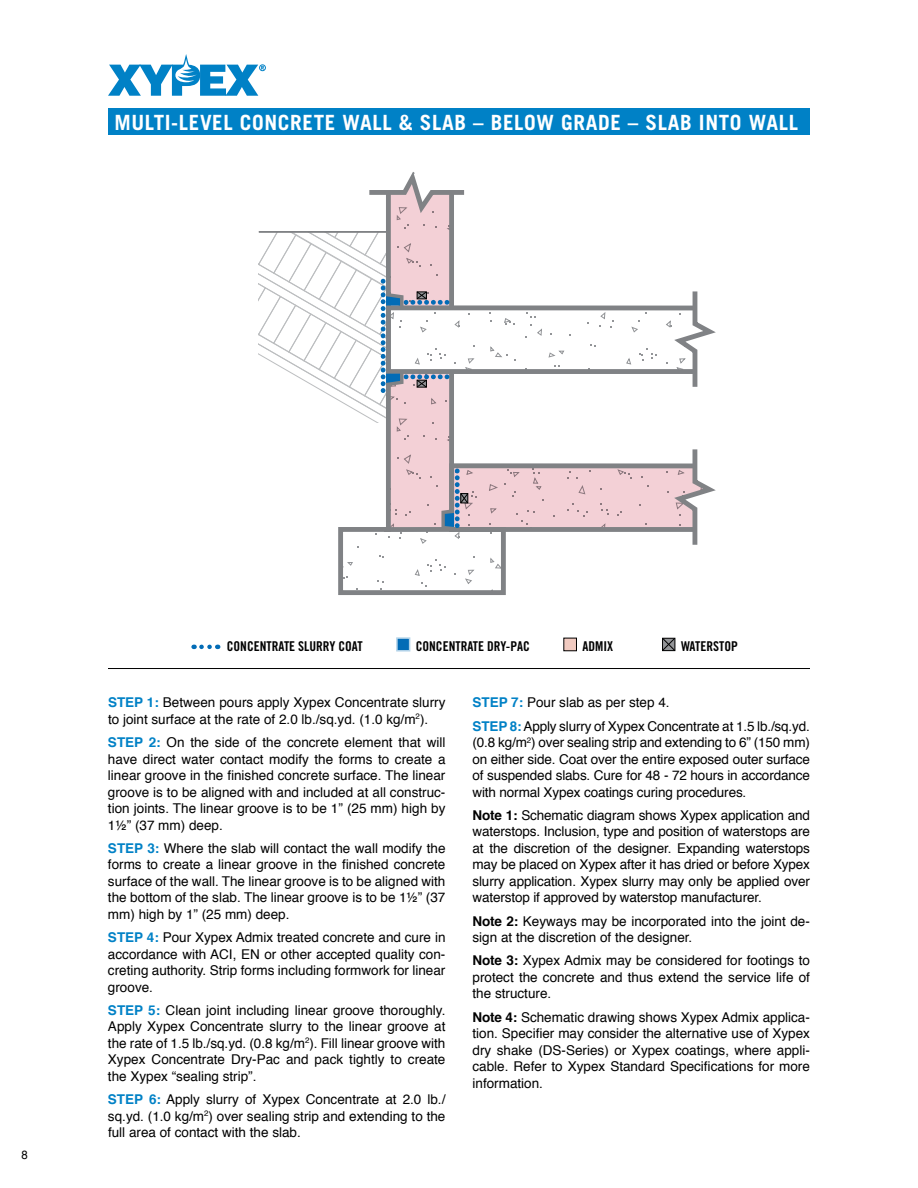
<style>
.page{position:relative;width:918px;height:1188px;background:#fff}
.page>*{position:absolute;margin:0;border:0;box-sizing:border-box;transform-origin:0 0}
.t1{font:700 21px "Trade Gothic";letter-spacing:.03em;color:#fff}
.t2{font:13.5px/16.5px "Helvetica";color:#000;text-align:justify}
.t3{font:13.5px "Trade Gothic Bold Cond Twenty";color:#000}
.t4{font:12px "Helvetica";color:#000;scale:.95 1}
.s1{font-weight:700;color:#0081c6}
.s2{font-weight:700}
</style>
<div class="page">
<div style="left:108px;top:108px;width:702px;height:27px;background:#0081c6"></div>
<div style="left:259px;top:64px;width:7px;height:7px;border:1px solid #0081c6;border-radius:50%"></div>
<svg style="left:108px;top:54px;width:156px;height:42px"></svg>
<hr style="left:108px;top:668px;width:702px;height:1px;background:#000">
<svg style="left:259px;top:172px;width:457px;height:421px"></svg>
<svg style="left:662px;top:637px;width:14px;height:15px"></svg>
<svg style="left:201px;top:645px;width:17px;height:4px"></svg>
<div style="left:396px;top:637px;width:14px;height:15px;background:#036cb6;border:2px solid #b3d3e9"></div>
<div style="left:564px;top:638px;width:12px;height:13px;background:#f1cac0"></div>
<div style="left:564px;top:638px;width:13px;height:13px;border:1px solid #000"></div>
<h1 class="t1" style="left:114px;top:109px;width:685px">MULTI-LEVEL CONCRETE WALL &amp; SLAB – BELOW GRADE – SLAB INTO WALL</h1>
<p class="t4" style="left:22px;top:1147px;width:8px">8</p>
<p class="t3" style="left:227px;top:638px;width:137px">CONCENTRATE SLURRY COAT</p>
<p class="t3" style="left:416px;top:638px;width:116px">CONCENTRATE DRY-PAC</p>
<p class="t3" style="left:583px;top:638px;width:32px">ADMIX</p>
<p class="t3" style="left:681px;top:638px;width:58px">WATERSTOP</p>
<p class="t2" style="left:108px;top:695px;width:339px"><span class="s1">STEP 1:</span> Between pours apply Xypex Concentrate slurry to joint surface at the rate of 2.0 lb./sq.yd. (1.0 kg/m<sup>2</sup>).</p>
<p class="t2" style="left:108px;top:735px;width:339px"><span class="s1">STEP 2:</span> On the side of the concrete element that will have direct water contact modify the forms to create a linear groove in the finished concrete surface. The linear groove is to be aligned with and included at all construc&shy;tion joints. The linear groove is to be 1” (25 mm) high by 1½” (37 mm) deep.</p>
<p class="t2" style="left:108px;top:841px;width:339px"><span class="s1">STEP 3:</span> Where the slab will contact the wall modify the forms to create a linear groove in the finished concrete surface of the wall. The linear groove is to be aligned with the bottom of the slab. The linear groove is to be 1½” (37 mm) high by 1” (25 mm) deep.</p>
<p class="t2" style="left:108px;top:930px;width:339px"><span class="s1">STEP 4:</span> Pour Xypex Admix treated concrete and cure in accordance with ACI, EN or other accepted quality con&shy;creting authority. Strip forms including formwork for linear groove.</p>
<p class="t2" style="left:108px;top:1003px;width:339px"><span class="s1">STEP 5:</span> Clean joint including linear groove thoroughly.<br>Apply Xypex Concentrate slurry to the linear groove at the rate of 1.5 lb./sq.yd. (0.8 kg/m<sup>2</sup>). Fill linear groove with Xypex Concentrate Dry-Pac and pack tightly to create the Xypex “sealing strip”.</p>
<p class="t2" style="left:108px;top:1092px;width:339px"><span class="s1">STEP 6:</span> Apply slurry of Xypex Concentrate at 2.0 lb./ sq.yd. (1.0 kg/m<sup>2</sup>) over sealing strip and extending to the full area of contact with the slab.</p>
<p class="t2" style="left:473px;top:692px;width:339px;line-height:23.2px"><span class="s1">STEP 7:</span> Pour slab as per step 4.<br><span class="s1">STEP 8:</span> Apply slurry of Xypex Concentrate at 1.5 lb./sq.yd.</p>
<p class="t2" style="left:473px;top:735px;width:339px">(0.8 kg/m<sup>2</sup>) over sealing strip and extending to 6” (150 mm) on either side. Coat over the entire exposed outer surface of suspended slabs. Cure for 48 - 72 hours in accordance with normal Xypex coatings curing procedures.</p>
<p class="t2" style="left:473px;top:808px;width:339px"><span class="s2">Note 1:</span> Schematic diagram shows Xypex application and waterstops. Inclusion, type and position of waterstops are at the discretion of the designer. Expanding waterstops may be placed on Xypex after it has dried or before Xypex slurry application. Xypex slurry may only be applied over waterstop if approved by waterstop manufacturer.</p>
<p class="t2" style="left:473px;top:913px;width:339px"><span class="s2">Note 2:</span> Keyways may be incorporated into the joint de&shy;sign at the discretion of the designer.</p>
<p class="t2" style="left:473px;top:953px;width:339px"><span class="s2">Note 3:</span> Xypex Admix may be considered for footings to protect the concrete and thus extend the service life of the structure.</p>
<p class="t2" style="left:473px;top:1009px;width:339px"><span class="s2">Note 4:</span> Schematic drawing shows Xypex Admix applica&shy;tion. Specifier may consider the alternative use of Xypex dry shake (DS-Series) or Xypex coatings, where appli&shy;cable. Refer to Xypex Standard Specifications for more information.</p>
</div>
